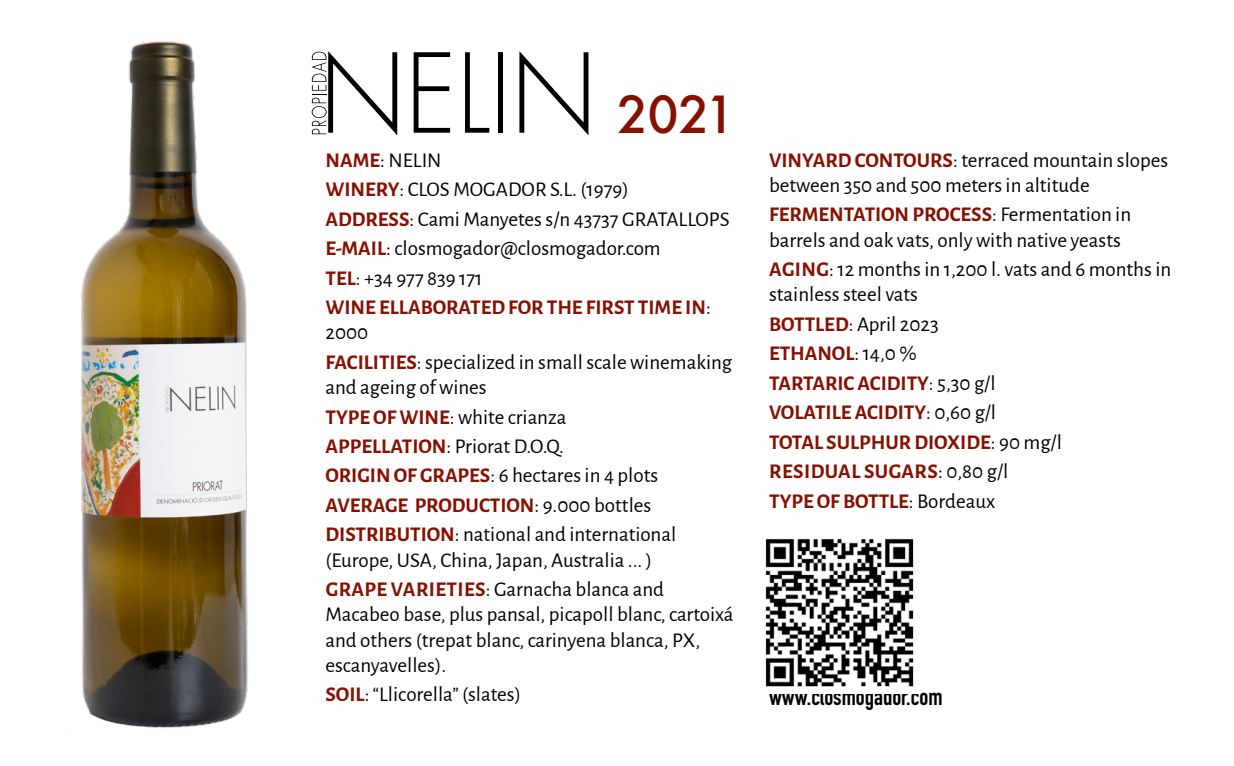
<style>
.page{position:relative;width:1234px;height:766px;background:#fff}
.page>*{position:absolute;margin:0;border:0;box-sizing:border-box;transform-origin:0 0}
.t1{font:500 49.5px "Futura";color:#861001}
.t2{font:700 24px "DIN Condensed";color:#000}
.t3{font:21px/29.4px "Alegreya Sans";color:#000}
.t4{font:700 21px/29.4px "Alegreya Sans";color:#861001}
.s1{font-weight:700;color:#861001}
.s2{font-weight:400;color:#000}
</style>
<div class="page">
<img style="left:81px;top:41px;width:167px;height:687px">
<svg style="left:311px;top:51px;width:278px;height:85px"></svg>
<img style="left:765px;top:538px;width:149px;height:149px">
<h1 class="t1" style="left:617px;top:80px;width:120px">2021</h1>
<p class="t3" style="left:325px;top:144px;width:405px"><span class="s1">NAME</span>: NELIN<br><span class="s1">WINERY</span>: CLOS MOGADOR S.L. (1979)<br><span class="s1">ADDRESS</span>: Cami Manyetes s/n 43737 GRATALLOPS<br><span class="s1">E-MAIL</span>: closmogador@closmogador.com<br><span class="s1">TEL</span>: +34 977 839 171<br><span class="s1">WINE ELLABORATED FOR THE FIRST TIME IN</span>:</p>
<p class="t3" style="left:325px;top:317px;width:408px">2000<br><span class="s1">FACILITIES</span>: specialized in small scale winemaking</p>
<p class="t3" style="left:325px;top:371px;width:352px">and ageing of wines<br><span class="s1">TYPE OF WINE</span>: white crianza<br><span class="s1">APPELLATION</span>: Priorat D.O.Q.<br><span class="s1">ORIGIN OF GRAPES</span>: 6 hectares in 4 plots<br><span class="s1">AVERAGE PRODUCTION</span>: 9.000 bottles<br><span class="s1">DISTRIBUTION</span>: national and international</p>
<p class="t3" style="left:325px;top:544px;width:340px">(Europe, USA, China, Japan, Australia ... )<br><span class="s1">GRAPE VARIETIES</span>: Garnacha blanca and</p>
<p class="t3" style="left:325px;top:600px;width:409px;line-height:25.2px">Macabeo base, plus pansal, picapoll blanc, cartoixá and others (trepat blanc, carinyena blanca, PX, escanyavelles).</p>
<p class="t3" style="left:325px;top:678px;width:197px"><span class="s1">SOIL</span>: “Llicorella” (slates)</p>
<p class="t3" style="left:769px;top:146px;width:400px;line-height:25.2px"><span class="s1">VINYARD CONTOURS</span>: terraced mountain slopes between 350 and 500 meters in altitude</p>
<p class="t3" style="left:769px;top:201px;width:363px;line-height:25.2px"><span class="s1">FERMENTATION PROCESS</span>: Fermentation in barrels and oak vats, only with native yeasts</p>
<p class="t3" style="left:769px;top:255px;width:403px;line-height:25.2px"><span class="s1">AGING</span>: 12 months in 1,200 l. vats and 6 months in stainless steel vats</p>
<p class="t4" style="left:769px;top:308px;width:294px">BOTTLED<span class="s2">: April 2023<br></span>ETHANOL<span class="s2">: 14,0 %<br></span>TARTARIC ACIDITY<span class="s2">: 5,30 g/l<br></span>VOLATILE ACIDITY<span class="s2">: 0,60 g/l<br></span>TOTAL SULPHUR DIOXIDE<span class="s2">: 90 mg/l<br></span>RESIDUAL SUGARS<span class="s2">: 0,80 g/l<br></span>TYPE OF BOTTLE<span class="s2">: Bordeaux</span></p>
<p class="t2" style="left:769px;top:680px;width:175px">www.closmogador.com</p>
</div>
